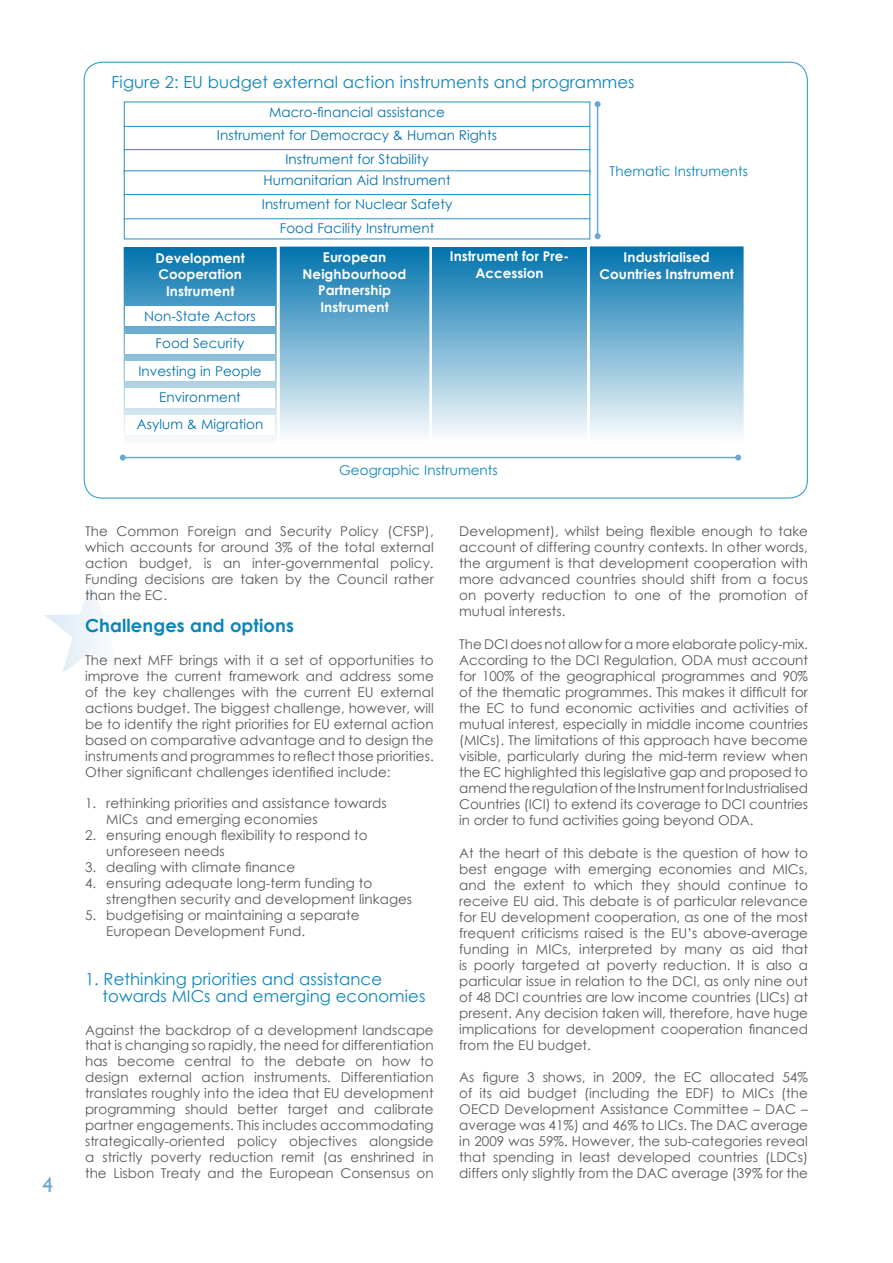
<style>
.page{position:relative;width:893px;height:1263px;background:#fff}
.page>*{position:absolute;margin:0;border:0;box-sizing:border-box;transform-origin:0 0}
.t1{font:21px "Gill Sans";color:#6da7d1}
.t2{font:700 18px "Century Gothic";letter-spacing:.005em;color:#0c85bb}
.t3{font:16.5px/16.6px "Century Gothic";letter-spacing:.005em;color:#0c85bb}
.t4{font:13.5px/16px "Century Gothic";letter-spacing:.005em;color:#57585a;text-align:justify}
.t5{font:13.5px/26.8px "Century Gothic";letter-spacing:.005em;color:#0073ae;text-align:center}
.t6{font:700 13.5px/16.5px "Century Gothic";letter-spacing:.005em;color:#fff;text-align:center}
.t7{font:13.5px "Century Gothic";letter-spacing:.005em;color:#0c85bb}
</style>
<div class="page">
<svg style="left:126px;top:249px;width:149px;height:190px;background:#5aa4ca"></svg>
<div style="left:124px;top:247px;width:153px;height:198px;border:1px solid #0073ae"></div>
<div style="left:432px;top:247px;width:155px;height:194px;background:linear-gradient(to bottom,#0072ad,#fafcfd)"></div>
<div style="left:591px;top:247px;width:152px;height:194px;background:linear-gradient(to bottom,#0073ae,#f9fbfd)"></div>
<div style="left:590px;top:246px;width:154px;height:196px;border:2px solid #0073ae"></div>
<div style="left:124px;top:149px;width:466px;height:25px;border:1px solid #278ec1"></div>
<div style="left:124px;top:171px;width:466px;height:24px;background:#fff"></div>
<div style="left:124px;top:194px;width:466px;height:25px;border:1px solid #278ec1"></div>
<div style="left:124px;top:102px;width:466px;height:25px;border:1px solid #278ec1"></div>
<hr style="left:123px;top:457px;width:615px;height:1px;background:#6da7d1">
<svg style="left:120px;top:455px;width:6px;height:6px"></svg>
<svg style="left:735px;top:455px;width:6px;height:6px"></svg>
<div style="left:125px;top:307px;width:150px;height:19px;background:#fff"></div>
<div style="left:125px;top:361px;width:150px;height:20px;background:#fff"></div>
<div style="left:125px;top:388px;width:150px;height:19px;background:#fff"></div>
<div style="left:125px;top:415px;width:150px;height:20px;background:#fff"></div>
<div style="left:125px;top:334px;width:150px;height:19px;background:#fff"></div>
<div style="left:280px;top:247px;width:149px;height:194px;background:linear-gradient(to bottom,#0073ae,#fafcfd)"></div>
<div style="left:280px;top:247px;width:149px;height:195px;border:1px solid #0073ae"></div>
<svg style="left:45px;top:580px;width:58px;height:92px"></svg>
<hr style="left:597px;top:104px;width:1px;height:132px;background:#6da7d1">
<svg style="left:595px;top:101px;width:6px;height:6px"></svg>
<svg style="left:595px;top:233px;width:6px;height:6px"></svg>
<h1 class="t1" style="left:43px;top:1173px;width:12px">4</h1>
<p class="t3" style="left:112px;top:73px;width:525px">Figure 2: EU budget external action instruments and programmes</p>
<p class="t5" style="left:269px;top:98px;width:177px">Macro-financial assistance</p>
<p class="t5" style="left:217px;top:123px;width:282px;line-height:23.9px">Instrument for Democracy &amp; Human Rights<br>Instrument for Stability</p>
<p class="t5" style="left:262px;top:168px;width:192px;line-height:23.7px;text-align:left">Humanitarian Aid Instrument<br>Instrument for Nuclear Safety</p>
<p class="t5" style="left:280px;top:215px;width:156px">Food Facility Instrument</p>
<p class="t7" style="left:610px;top:161px;width:140px">Thematic Instruments</p>
<p class="t6" style="left:156px;top:249px;width:91px">Development<br>Cooperation<br>Instrument</p>
<p class="t5" style="left:144px;top:302px;width:113px">Non-State Actors</p>
<p class="t5" style="left:155px;top:330px;width:91px">Food Security</p>
<p class="t5" style="left:137px;top:357px;width:128px">Investing in People<br>Environment<br>Asylum &amp; Migration</p>
<p class="t6" style="left:303px;top:248px;width:105px">European<br>Neighbourhood<br>Partnership<br>Instrument</p>
<p class="t6" style="left:450px;top:247px;width:121px">Instrument for Pre-<br>Accession</p>
<p class="t6" style="left:600px;top:249px;width:136px">Industrialised<br>Countries Instrument</p>
<p class="t7" style="left:339px;top:461px;width:160px">Geographic Instruments</p>
<p class="t4" style="left:85px;top:523px;width:350px">The Common Foreign and Security Policy (CFSP), which accounts for around 3% of the total external action budget, is an inter-governmental policy.<br>Funding decisions are taken by the Council rather than the EC.</p>
<h2 class="t2" style="left:85px;top:612px;width:210px">Challenges and options</h2>
<p class="t4" style="left:85px;top:652px;width:350px">The next MFF brings with it a set of opportunities to improve the current framework and address some of the key challenges with the current EU external actions budget. The biggest challenge, however, will be to identify the right priorities for EU external action based on comparative advantage and to design the instruments and programmes to reflect those priorities.<br>Other significant challenges identified include:</p>
<p class="t4" style="left:106px;top:795px;width:282px;text-indent:-21px">1. rethinking priorities and assistance towards<br>MICs and emerging economies</p>
<p class="t4" style="left:106px;top:827px;width:263px;text-indent:-21px">2. ensuring enough flexibility to respond to unforeseen needs</p>
<p class="t4" style="left:85px;top:859px;width:212px">3. dealing with climate finance</p>
<p class="t4" style="left:106px;top:875px;width:307px;text-indent:-21px">4. ensuring adequate long-term funding to strengthen security and development linkages</p>
<p class="t4" style="left:106px;top:907px;width:255px;text-indent:-21px">5. budgetising or maintaining a separate<br>European Development Fund.</p>
<p class="t3" style="left:102px;top:971px;width:324px;text-indent:-17px">1. Rethinking priorities and assistance towards MICs and emerging economies</p>
<p class="t4" style="left:85px;top:1021px;width:350px">Against the backdrop of a development landscape that is changing so rapidly, the need for differentiation has become central to the debate on how to design external action instruments. Differentiation translates roughly into the idea that EU development programming should better target and calibrate partner engagements. This includes accommodating strategically-oriented policy objectives alongside a strictly poverty reduction remit (as enshrined in the Lisbon Treaty and the European Consensus on</p>
<p class="t4" style="left:459px;top:523px;width:350px">Development), whilst being flexible enough to take account of differing country contexts. In other words, the argument is that development cooperation with more advanced countries should shift from a focus on poverty reduction to one of the promotion of mutual interests.</p>
<p class="t4" style="left:459px;top:636px;width:350px">The DCI does not allow for a more elaborate policy-mix.<br>According to the DCI Regulation, ODA must account for 100% of the geographical programmes and 90% of the thematic programmes. This makes it difficult for the EC to fund economic activities and activities of mutual interest, especially in middle income countries (MICs). The limitations of this approach have become visible, particularly during the mid-term review when the EC highlighted this legislative gap and proposed to amend the regulation of the Instrument for Industrialised Countries (ICI) to extend its coverage to DCI countries in order to fund activities going beyond ODA.</p>
<p class="t4" style="left:459px;top:845px;width:350px">At the heart of this debate is the question of how to best engage with emerging economies and MICs, and the extent to which they should continue to receive EU aid. This debate is of particular relevance for EU development cooperation, as one of the most frequent criticisms raised is the EU’s above-average funding in MICs, interpreted by many as aid that is poorly targeted at poverty reduction. It is also a particular issue in relation to the DCI, as only nine out of 48 DCI countries are low income countries (LICs) at present. Any decision taken will, therefore, have huge implications for development cooperation financed from the EU budget.</p>
<p class="t4" style="left:459px;top:1069px;width:350px">As figure 3 shows, in 2009, the EC allocated 54% of its aid budget (including the EDF) to MICs (the OECD Development Assistance Committee – DAC – average was 41%) and 46% to LICs. The DAC average in 2009 was 59%. However, the sub-categories reveal that spending in least developed countries (LDCs) differs only slightly from the DAC average (39% for the</p>
</div>
